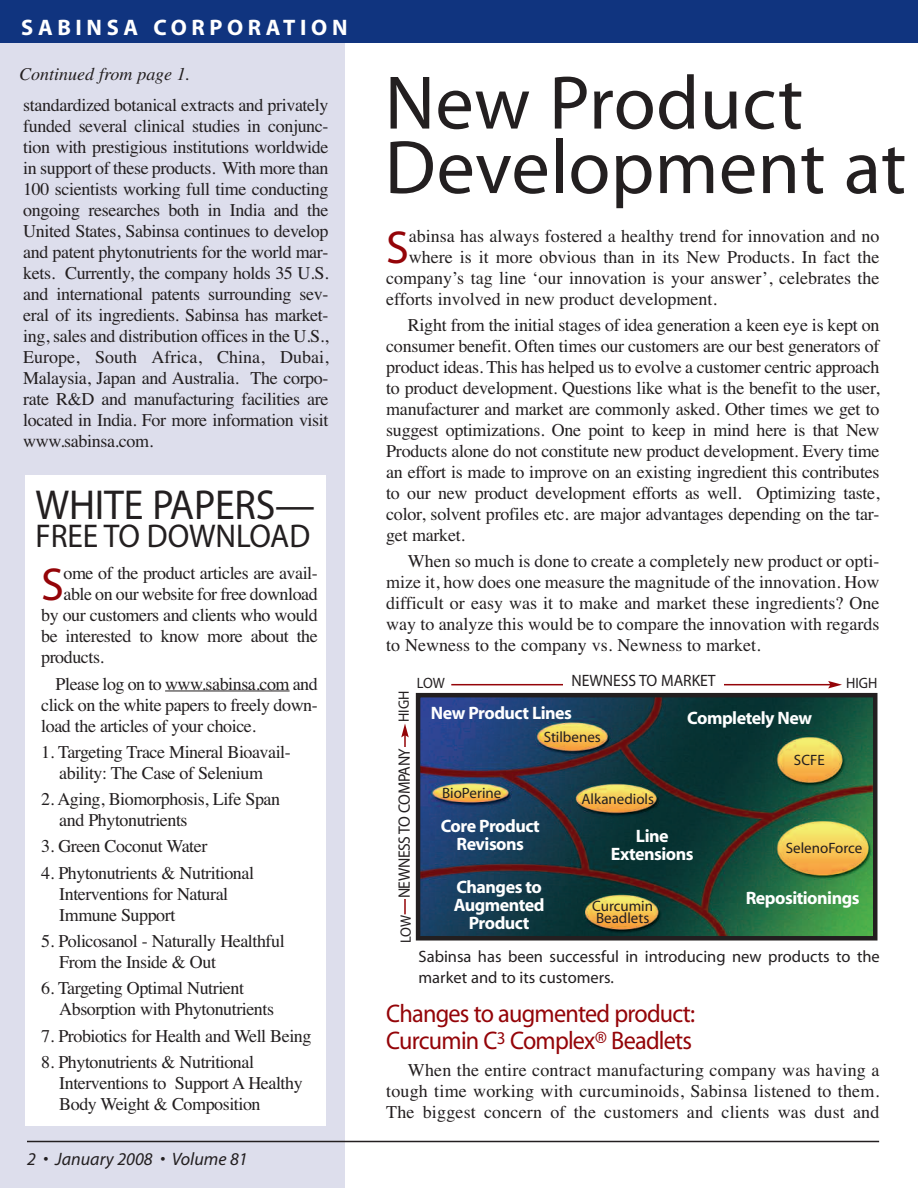
<style>
.page{position:relative;width:918px;height:1188px;background:#fff}
.page>*{position:absolute;margin:0;border:0;box-sizing:border-box;transform-origin:0 0}
.t1{font:76.5px/64.5px "Myriad";letter-spacing:.005em;color:#231f20}
.t2{font:46.35px "Myriad";color:#940408}
.t3{font:42px "Myriad";letter-spacing:-.005em;color:#231f20;scale:.95 1}
.t4{font:33px "Myriad";letter-spacing:-.005em;color:#231f20;scale:.95 1}
.t5{font:25.5px/27px "Myriad";letter-spacing:-.03em;color:#940408;scale:.95 1}
.t6{font:700 22.5px "Myriad";letter-spacing:.205em;color:#fff}
.t7{font:18px/21px "Times";letter-spacing:-.025em;color:#231f20;text-align:justify}
.t8{font:18px "Times";color:#231f20}
.t9{font:700 18px/18px "Myriad";letter-spacing:-.03em;color:#fff;text-align:center}
.t10{font:italic 18px "Myriad";color:#231f20}
.t11{font:italic 18px "Times";color:#231f20}
.t12{font:16.5px/21px "Myriad";color:#231f20}
.t13{font:16.5px "Myriad";letter-spacing:-.025em;color:#231f20;scale:.95 1}
.t14{font:16.5px "Myriad";color:#231f20;scale:.95 1}
.t15{font:15px/12px "Myriad";color:#231f20}
.t16{font:15px "Myriad";color:#231f20;scale:.95 1}
</style>
<div class="page">
<div style="left:0;top:19px;width:345px;height:1169px;background:#dddeec"></div>
<div style="left:0;top:0;width:918px;height:44px;background:#10347f"></div>
<hr style="left:27px;top:1141px;width:852px;height:1px;background:#231f20">
<img style="left:421px;top:698px;width:452px;height:238px">
<div style="left:416px;top:693px;width:462px;height:248px;border:4px solid #231f20"></div>
<hr style="left:451px;top:684px;width:380px;height:1px;background:#940408">
<svg style="left:828px;top:681px;width:14px;height:7px"></svg>
<hr style="left:404px;top:735px;width:2px;height:179px;background:#940408">
<svg style="left:401px;top:724px;width:8px;height:13px"></svg>
<div style="left:563px;top:674px;width:161px;height:17px;background:#fff"></div>
<div style="left:398px;top:748px;width:16px;height:151px;background:#fff"></div>
<div style="left:25px;top:475px;width:301px;height:651px;background:#fff"></div>
<hr style="left:165px;top:691px;width:125px;height:1px;background:#231f20">
<p class="t6" style="left:21px;top:19px;width:328px">SABINSA CORPORATION</p>
<p class="t11" style="left:19px;top:68px;width:173px">Continued from page 1.</p>
<p class="t7" style="left:23px;top:94px;width:307px">standardized botanical extracts and privately funded several clinical studies in conjunc&shy;tion with prestigious institutions worldwide in support of these products. With more than 100 scientists working full time conducting ongoing researches both in India and the United States, Sabinsa continues to develop and patent phytonutrients for the world mar&shy;kets. Currently, the company holds 35 U.S. and international patents surrounding sev&shy;eral of its ingredients. Sabinsa has market&shy;ing, sales and distribution offices in the U.S., Europe, South Africa, China, Dubai, Malaysia, Japan and Australia. The corpo&shy;rate R&amp;D and manufacturing facilities are located in India. For more information visit www.sabinsa.com.</p>
<h3 class="t3" style="left:36px;top:489px;width:296px">WHITE PAPERS—</h3>
<h3 class="t4" style="left:36px;top:524px;width:291px">FREE TO DOWNLOAD</h3>
<h2 class="t2" style="left:41px;top:567px;width:24px">S</h2>
<p class="t7" style="left:64px;top:563px;width:256px">ome of the product articles are avail-</p>
<p class="t7" style="left:64px;top:584px;width:256px">able on our website for free download</p>
<p class="t7" style="left:41px;top:605px;width:278px">by our customers and clients who would</p>
<p class="t7" style="left:41px;top:626px;width:278px">be interested to know more about the</p>
<p class="t7" style="left:41px;top:647px;width:64px">products.</p>
<p class="t7" style="left:41px;top:673px;width:278px;text-indent:14px">Please log on to www.sabinsa.com and click on the white papers to freely down&shy;load the articles of your choice.</p>
<p class="t7" style="left:41px;top:741px;width:251px;text-align:center">1. Targeting Trace Mineral Bioavail&shy;ability: The Case of Selenium</p>
<p class="t7" style="left:59px;top:788px;width:222px;text-indent:-18px">2. Aging, Biomorphosis, Life Span and Phytonutrients</p>
<p class="t7" style="left:41px;top:836px;width:168px">3. Green Coconut Water</p>
<p class="t7" style="left:59px;top:862px;width:196px;text-align:left;text-indent:-18px">4. Phytonutrients &amp; Nutritional<br>Interventions for Natural<br>Immune Support</p>
<p class="t7" style="left:59px;top:930px;width:227px;text-indent:-18px">5. Policosanol - Naturally Healthful<br>From the Inside &amp; Out</p>
<p class="t7" style="left:59px;top:978px;width:216px;text-indent:-18px">6. Targeting Optimal Nutrient<br>Absorption with Phytonutrients</p>
<p class="t7" style="left:41px;top:1025px;width:272px">7. Probiotics for Health and Well Being</p>
<p class="t7" style="left:59px;top:1051px;width:245px;text-align:left;text-indent:-18px">8. Phytonutrients &amp; Nutritional<br>Interventions to Support A Healthy<br>Body Weight &amp; Composition</p>
<p class="t10" style="left:27px;top:1152px;width:222px">2 • January 2008 • Volume 81</p>
<h1 class="t1" style="left:385px;top:77px;width:523px">New Product<br>Development at</h1>
<h2 class="t2" style="left:386px;top:230px;width:24px">S</h2>
<p class="t8" style="left:409px;top:225px;width:472px">abinsa has always fostered a healthy trend for innovation and no</p>
<p class="t8" style="left:409px;top:246px;width:472px">where is it more obvious than in its New Products. In fact the</p>
<p class="t8" style="left:386px;top:267px;width:495px">company’s tag line ‘our innovation is your answer’, celebrates the</p>
<p class="t8" style="left:386px;top:288px;width:332px">efforts involved in new product development.</p>
<p class="t7" style="left:386px;top:314px;width:495px;text-indent:22px">Right from the initial stages of idea generation a keen eye is kept on consumer benefit. Often times our customers are our best generators of product ideas. This has helped us to evolve a customer centric approach to product development. Questions like what is the benefit to the user, manufacturer and market are commonly asked. Other times we get to suggest optimizations. One point to keep in mind here is that New Products alone do not constitute new product development. Every time an effort is made to improve on an existing ingredient this contributes to our new product development efforts as well. Optimizing taste, color, solvent profiles etc. are major advantages depending on the tar&shy;get market.</p>
<p class="t7" style="left:386px;top:551px;width:495px;text-indent:22px">When so much is done to create a completely new product or opti&shy;mize it, how does one measure the magnitude of the innovation. How difficult or easy was it to make and market these ingredients? One way to analyze this would be to compare the innovation with regards to Newness to the company vs. Newness to market.</p>
<p class="t16" style="left:398px;top:722px;width:34px;rotate:-90deg">HIGH</p>
<p class="t16" style="left:417px;top:677px;width:31px">LOW</p>
<p class="t14" style="left:571px;top:674px;width:153px">NEWNESS TO MARKET</p>
<p class="t9" style="left:431px;top:706px;width:143px">New Product Lines</p>
<p class="t15" style="left:544px;top:732px;width:59px">Stilbenes</p>
<p class="t9" style="left:687px;top:710px;width:126px">Completely New</p>
<p class="t16" style="left:846px;top:677px;width:34px">HIGH</p>
<p class="t13" style="left:398px;top:898px;width:160px;rotate:-90deg">NEWNESS TO COMPANY</p>
<p class="t16" style="left:400px;top:943px;width:31px;rotate:-90deg">LOW</p>
<p class="t15" style="left:442px;top:788px;width:61px">BioPerine</p>
<p class="t15" style="left:581px;top:794px;width:74px">Alkanediols</p>
<p class="t15" style="left:794px;top:755px;width:32px">SCFE</p>
<p class="t9" style="left:441px;top:818px;width:101px">Core Product<br>Revisons</p>
<p class="t9" style="left:611px;top:828px;width:84px">Line<br>Extensions</p>
<p class="t9" style="left:454px;top:880px;width:92px">Changes to<br>Augmented<br>Product</p>
<p class="t9" style="left:746px;top:891px;width:115px">Repositionings</p>
<p class="t15" style="left:786px;top:843px;width:78px">SelenoForce</p>
<p class="t15" style="left:592px;top:901px;width:62px">Curcumin<br>Beadlets</p>
<p class="t12" style="left:418px;top:947px;width:463px">Sabinsa has been successful in introducing new products to the market and to its customers.</p>
<h3 class="t5" style="left:386px;top:1002px;width:327px">Changes to augmented product:<br>Curcumin C<sup>3</sup> Complex® Beadlets</h3>
<p class="t7" style="left:386px;top:1059px;width:495px;text-indent:22px">When the entire contract manufacturing company was having a tough time working with curcuminoids, Sabinsa listened to them.<br>The biggest concern of the customers and clients was dust and</p>
</div>
